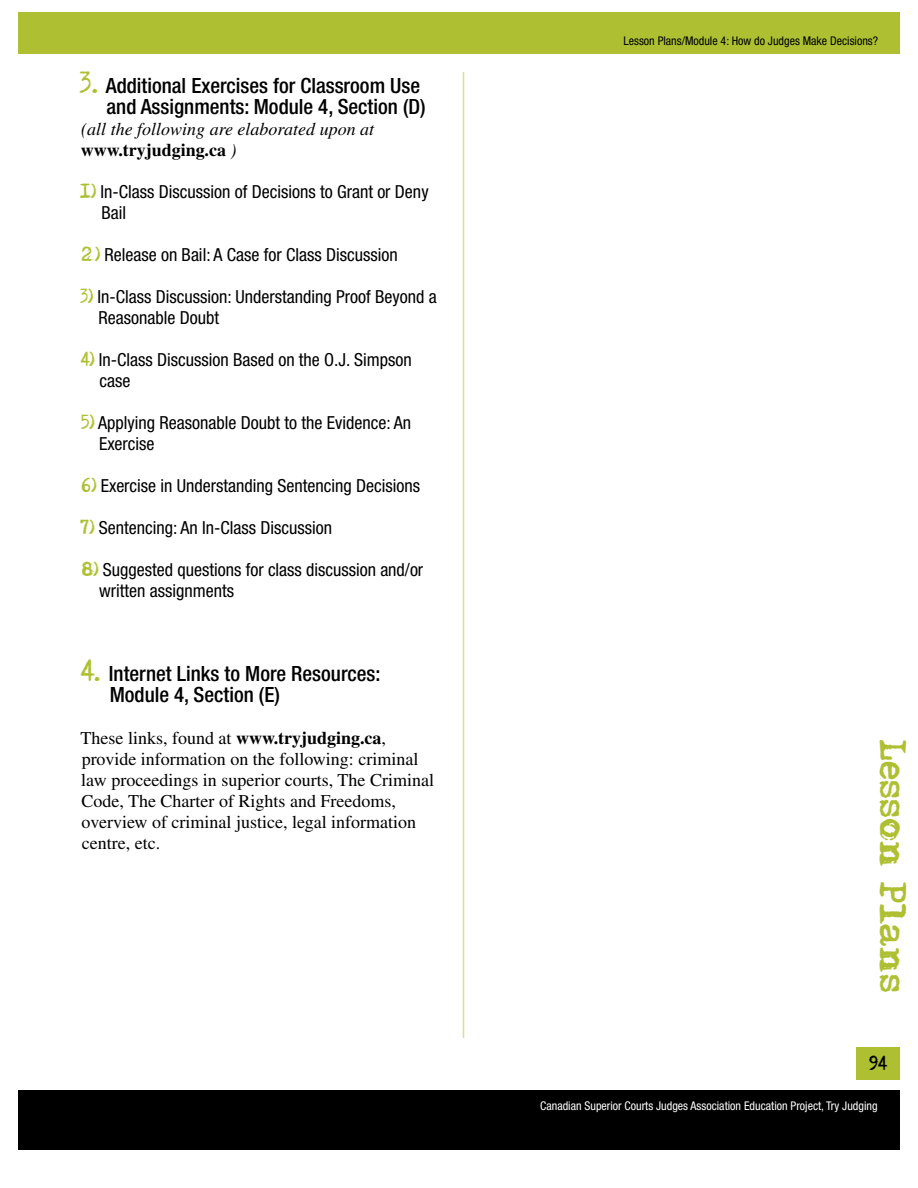
<style>
.page{position:relative;width:918px;height:1188px;background:#fff}
.page>*{position:absolute;margin:0;border:0;box-sizing:border-box;transform-origin:0 0}
.t1{font:33px "Adler accent";color:#aec032}
.t2{font:500 condensed 21px/21px "Helvetica Neue Std";color:#000;text-align:right}
.t3{font:condensed 18px/21px "Helvetica Neue Std";color:#000}
.t4{font:18px/21px "Times LT Std";color:#000}
.t5{font:italic 18px/21px "Times LT Std";color:#000}
.t6{font:18px "Adler accent";color:#000}
.t7{font:condensed 12px "Helvetica Neue Std";color:#fff}
.t8{font:condensed 12px "Helvetica Neue Std";color:#000}
.s1{font-family:"Adler accent";font-weight:400;font-stretch:normal;font-size:27px;color:#aec032}
.s2{font-weight:700;font-style:normal}
.s3{font-family:"Adler accent";font-stretch:normal;color:#aec032}
.s4{font-weight:700}
</style>
<div class="page">
<div style="left:18px;top:12px;width:882px;height:42px;background:#aec032"></div>
<div style="left:18px;top:1090px;width:882px;height:60px;background:#000"></div>
<div style="left:856px;top:1047px;width:44px;height:33px;background:#aec032"></div>
<hr style="left:463px;top:72px;width:1px;height:966px;background:#d5e196">
<p class="t2" style="left:80px;top:75px;width:347px"><span class="s1">3.</span> Additional Exercises for Classroom Use and Assignments: Module 4, Section (D)</p>
<p class="t5" style="left:81px;top:119px;width:295px">(all the following are elaborated upon at <span class="s2">www.tryjudging.ca</span> )</p>
<p class="t3" style="left:101px;top:181px;width:329px;text-indent:-21px"><span class="s3">1)</span> In-Class Discussion of Decisions to Grant or Deny<br>Bail</p>
<p class="t3" style="left:82px;top:244px;width:318px"><span class="s3">2)</span> Release on Bail: A Case for Class Discussion</p>
<p class="t3" style="left:98px;top:286px;width:340px;text-indent:-18px"><span class="s3">3)</span> In-Class Discussion: Understanding Proof Beyond a<br>Reasonable Doubt</p>
<p class="t3" style="left:100px;top:349px;width:314px;text-indent:-19px"><span class="s3">4)</span> In-Class Discussion Based on the O.J. Simpson case</p>
<p class="t3" style="left:99px;top:412px;width:314px;text-indent:-17px"><span class="s3">5)</span> Applying Reasonable Doubt to the Evidence: An<br>Exercise</p>
<p class="t3" style="left:82px;top:475px;width:340px"><span class="s3">6)</span> Exercise in Understanding Sentencing Decisions</p>
<p class="t3" style="left:80px;top:517px;width:253px"><span class="s3">7)</span> Sentencing: An In-Class Discussion</p>
<p class="t3" style="left:99px;top:559px;width:326px;text-indent:-17px"><span class="s3">8)</span> Suggested questions for class discussion and/or written assignments</p>
<p class="t8" style="left:624px;top:34px;width:256px">Lesson Plans/Module 4: How do Judges Make Decisions?</p>
<p class="t2" style="left:110px;top:663px;width:272px;text-align:left;text-indent:-29px"><span class="s1">4.</span> Internet Links to More Resources:<br>Module 4, Section (E)</p>
<p class="t4" style="left:81px;top:727px;width:355px">These links, found at <span class="s4">www.tryjudging.ca</span>, provide information on the following: criminal law proceedings in superior courts, The Criminal Code, The Charter of Rights and Freedoms, overview of criminal justice, legal information centre, etc.</p>
<h1 class="t1" style="left:906px;top:740px;width:255px;rotate:90deg">Lesson Plans</h1>
<p class="t6" style="left:870px;top:1055px;width:10px">94</p>
<p class="t7" style="left:540px;top:1099px;width:339px">Canadian Superior Courts Judges Association Education Project, Try Judging</p>
</div>
